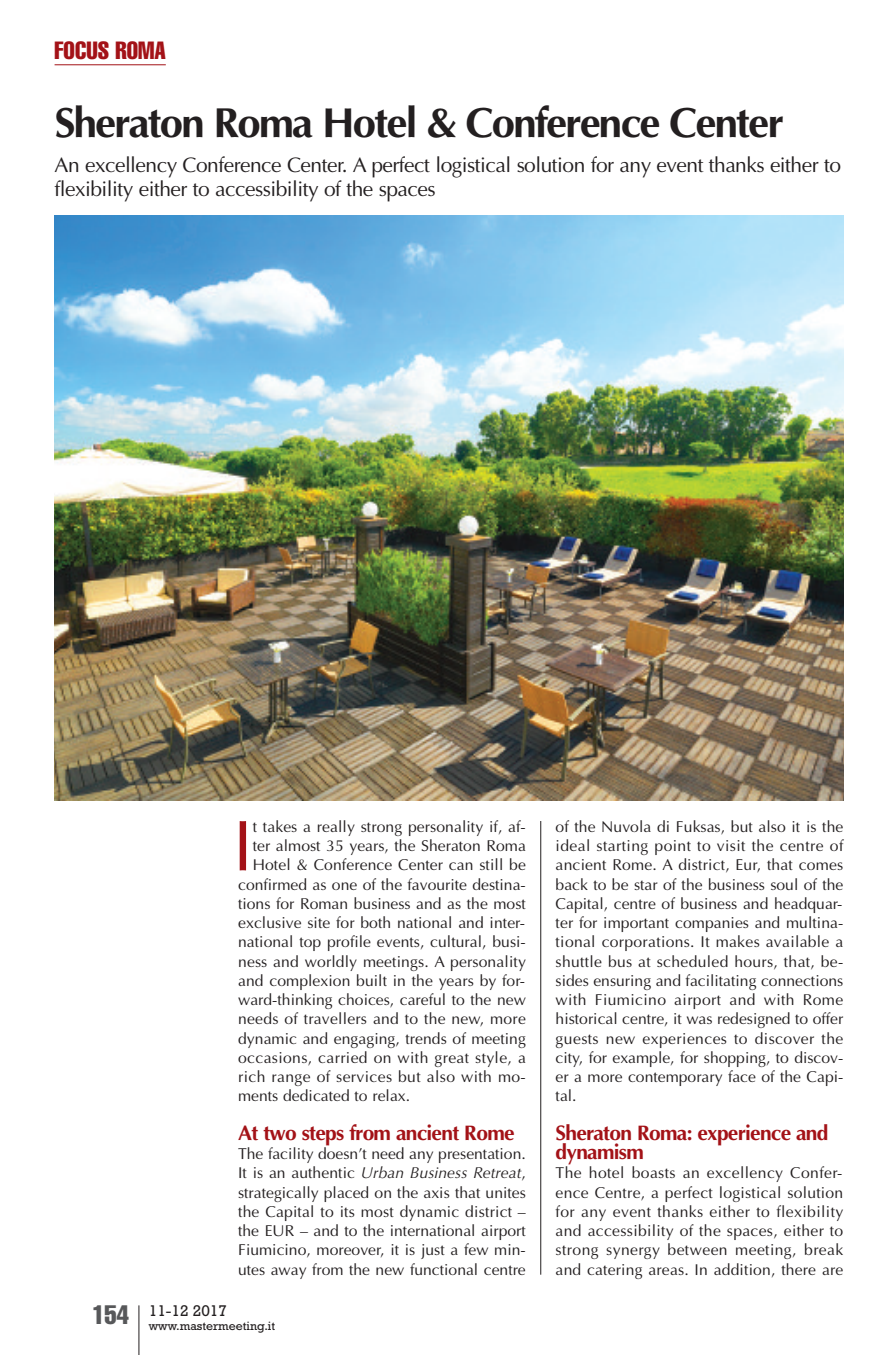
<style>
.page{position:relative;width:893px;height:1355px;background:#fff}
.page>*{position:absolute;margin:0;border:0;box-sizing:border-box;transform-origin:0 0}
.t1{font:72.27px "Optima";color:#a31217}
.t2{font:700 42px "Optima";letter-spacing:-.045em;color:#231f20}
.t3{font:extra-condensed 24.5px "Helvetica";color:#a31217}
.t4{font:21px/24.5px "Optima";letter-spacing:-.025em;color:#231f20}
.t5{font:700 21px/19.2px "Optima";letter-spacing:-.035em;color:#a31217}
.t6{font:15.75px/19.2px "Optima";letter-spacing:.005em;color:#231f20;text-align:justify}
.t7{font:15.75px "Optima";letter-spacing:.025em;color:#231f20}
.t8{font:15.75px "Rockwell";color:#231f20}
.t9{font:12.25px "Rockwell";color:#231f20}
.s1{font-style:italic}
</style>
<div class="page">
<hr style="left:138px;top:1305px;width:1px;height:49px;background:#231f20">
<hr style="left:55px;top:64px;width:111px;height:1px;background:#a31217">
<hr style="left:540px;top:821px;width:1px;height:453px;background:#231f20">
<img style="left:55px;top:215px;width:788px;height:585px">
<h3 class="t3" style="left:55px;top:42px;width:113px">FOCUS ROMA</h3>
<h2 class="t2" style="left:55px;top:98px;width:731px">Sheraton Roma Hotel &amp; Conference Center</h2>
<h3 class="t4" style="left:55px;top:152px;width:788px">An excellency Conference Center. A perfect logistical solution for any event thanks either to flexibility either to accessibility of the spaces</h3>
<h1 class="t1" style="left:233px;top:803px;width:22px">I</h1>
<p class="t6" style="left:253px;top:816px;width:275px">t takes a really strong personality if, af-</p>
<p class="t6" style="left:253px;top:835px;width:275px">ter almost 35 years, the Sheraton Roma</p>
<p class="t6" style="left:253px;top:855px;width:275px">Hotel &amp; Conference Center can still be</p>
<p class="t6" style="left:238px;top:874px;width:289px">confirmed as one of the favourite destina-</p>
<p class="t6" style="left:238px;top:893px;width:289px">tions for Roman business and as the most</p>
<p class="t6" style="left:238px;top:912px;width:288px">exclusive site for both national and inter-</p>
<p class="t6" style="left:238px;top:932px;width:289px">national top profile events, cultural, busi-</p>
<p class="t6" style="left:238px;top:951px;width:289px">ness and worldly meetings. A personality</p>
<p class="t6" style="left:238px;top:970px;width:288px">and complexion built in the years by for-</p>
<p class="t6" style="left:238px;top:989px;width:289px">ward-thinking choices, careful to the new</p>
<p class="t6" style="left:238px;top:1009px;width:289px">needs of travellers and to the new, more</p>
<p class="t6" style="left:238px;top:1028px;width:289px">dynamic and engaging, trends of meeting</p>
<p class="t6" style="left:238px;top:1047px;width:289px">occasions, carried on with great style, a</p>
<p class="t7" style="left:238px;top:1067px;width:289px">rich range of services but also with mo-</p>
<p class="t6" style="left:238px;top:1086px;width:173px">ments dedicated to relax.</p>
<h3 class="t5" style="left:238px;top:1122px;width:278px">At two steps from ancient Rome</h3>
<p class="t6" style="left:238px;top:1143px;width:289px">The facility doesn’t need any presentation.<br>It is an authentic <span class="s1">Urban Business Retreat</span>, strategically placed on the axis that unites the Capital to its most dynamic district – the EUR – and to the international airport Fiumicino, moreover, it is just a few min&shy;utes away from the new functional centre</p>
<p class="t8" style="left:149px;top:1305px;width:80px">11-12 2017</p>
<p class="t9" style="left:92px;top:1321px;width:184px"><sup>154</sup> www.mastermeeting.it</p>
<p class="t6" style="left:556px;top:816px;width:289px">of the Nuvola di Fuksas, but also it is the ideal starting point to visit the centre of ancient Rome. A district, Eur, that comes back to be star of the business soul of the Capital, centre of business and headquar&shy;ter for important companies and multina&shy;tional corporations. It makes available a shuttle bus at scheduled hours, that, be&shy;sides ensuring and facilitating connections with Fiumicino airport and with Rome historical centre, it was redesigned to offer guests new experiences to discover the city, for example, for shopping, to discov&shy;er a more contemporary face of the Capi&shy;tal.</p>
<h3 class="t5" style="left:556px;top:1122px;width:274px">Sheraton Roma: experience and dynamism</h3>
<p class="t6" style="left:556px;top:1163px;width:289px">The hotel boasts an excellency Confer&shy;ence Centre, a perfect logistical solution for any event thanks either to flexibility and accessibility of the spaces, either to strong synergy between meeting, break and catering areas. In addition, there are</p>
</div>
